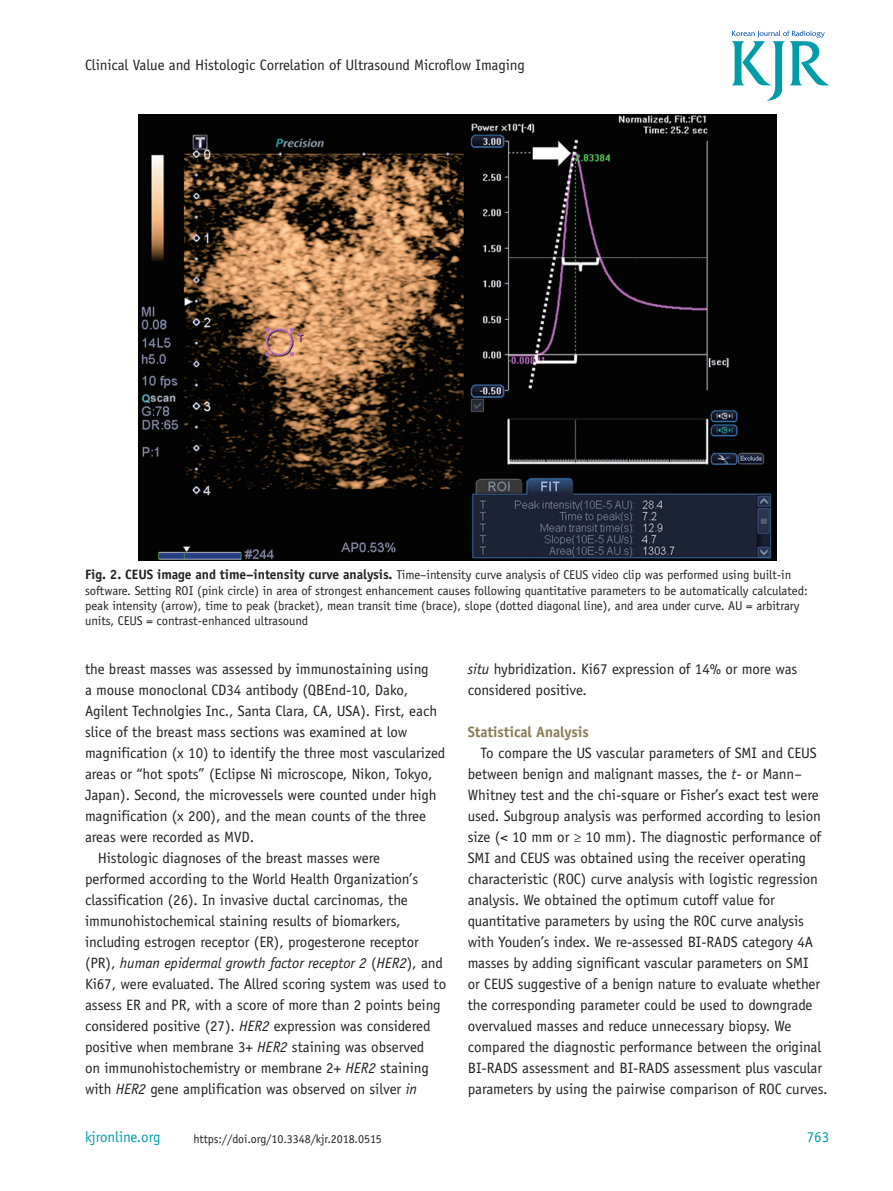
<style>
.page{position:relative;width:893px;height:1191px;background:#fff}
.page>*{position:absolute;margin:0;border:0;box-sizing:border-box;transform-origin:0 0}
.본문{font:15px/21px "Officina Sans Std";letter-spacing:-.005em;color:#231f20}
._1_제목{font:700 15px "Officina Sans Std";letter-spacing:-.005em;color:#887a51}
.t1{font:15px "Officina Sans Std";letter-spacing:-.005em;color:#009caa}
.그림제목{font:12.75px/15.5px "Officina Sans Std";letter-spacing:-.005em;color:#231f20}
.t2{font:12px "Officina Sans Std";letter-spacing:-.005em;color:#231f20}
.s1{font-weight:700;font-size:13.5px}
.s2{font-style:italic}
</style>
<div class="page">
<svg style="left:732px;top:31px;width:97px;height:70px"></svg>
<img style="left:138px;top:115px;width:638px;height:445px">
<p class="본문" style="left:85px;top:54px;width:441px">Clinical Value and Histologic Correlation of Ultrasound Microflow Imaging</p>
<p class="그림제목" style="left:85px;top:567px;width:724px"><span class="s1">Fig. 2. CEUS image and time–intensity curve analysis.</span> Time–intensity curve analysis of CEUS video clip was performed using built-in software. Setting ROI (pink circle) in area of strongest enhancement causes following quantitative parameters to be automatically calculated: peak intensity (arrow), time to peak (bracket), mean transit time (brace), slope (dotted diagonal line), and area under curve. AU = arbitrary units, CEUS = contrast-enhanced ultrasound</p>
<p class="본문" style="left:85px;top:658px;width:362px">the breast masses was assessed by immunostaining using<br>a mouse monoclonal CD34 antibody (QBEnd-10, Dako, Agilent Technolgies Inc., Santa Clara, CA, USA). First, each slice of the breast mass sections was examined at low magnification (x 10) to identify the three most vascularized areas or “hot spots” (Eclipse Ni microscope, Nikon, Tokyo, Japan). Second, the microvessels were counted under high magnification (x 200), and the mean counts of the three areas were recorded as MVD.</p>
<p class="본문" style="left:85px;top:847px;width:363px;text-indent:13px">Histologic diagnoses of the breast masses were<br>performed according to the World Health Organization’s classification (26). In invasive ductal carcinomas, the immunohistochemical staining results of biomarkers, including estrogen receptor (ER), progesterone receptor (PR), <span class="s2">human epidermal growth factor receptor 2</span> (<span class="s2">HER2</span>), and Ki67, were evaluated. The Allred scoring system was used to assess ER and PR, with a score of more than 2 points being considered positive (27). <span class="s2">HER2</span> expression was considered positive when membrane 3+ <span class="s2">HER2</span> staining was observed<br>on immunohistochemistry or membrane 2+ <span class="s2">HER2</span> staining with <span class="s2">HER2</span> gene amplification was observed on silver <span class="s2">in</span></p>
<p class="t1" style="left:85px;top:1128px;width:77px">kjronline.org</p>
<p class="t2" style="left:194px;top:1132px;width:190px">https://doi.org/10.3348/kjr.2018.0515</p>
<p class="본문" style="left:468px;top:658px;width:331px"><span class="s2">situ</span> hybridization. Ki67 expression of 14% or more was considered positive.</p>
<p class="_1_제목" style="left:468px;top:722px;width:123px">Statistical Analysis</p>
<p class="본문" style="left:468px;top:742px;width:361px;text-indent:13px">To compare the US vascular parameters of SMI and CEUS between benign and malignant masses, the <span class="s2">t</span>- or Mann– Whitney test and the chi-square or Fisher’s exact test were used. Subgroup analysis was performed according to lesion size (&lt; 10 mm or ≥ 10 mm). The diagnostic performance of SMI and CEUS was obtained using the receiver operating characteristic (ROC) curve analysis with logistic regression analysis. We obtained the optimum cutoff value for quantitative parameters by using the ROC curve analysis with Youden’s index. We re-assessed BI-RADS category 4A masses by adding significant vascular parameters on SMI<br>or CEUS suggestive of a benign nature to evaluate whether the corresponding parameter could be used to downgrade overvalued masses and reduce unnecessary biopsy. We compared the diagnostic performance between the original BI-RADS assessment and BI-RADS assessment plus vascular parameters by using the pairwise comparison of ROC curves.</p>
<p class="t1" style="left:807px;top:1128px;width:24px">763</p>
</div>
